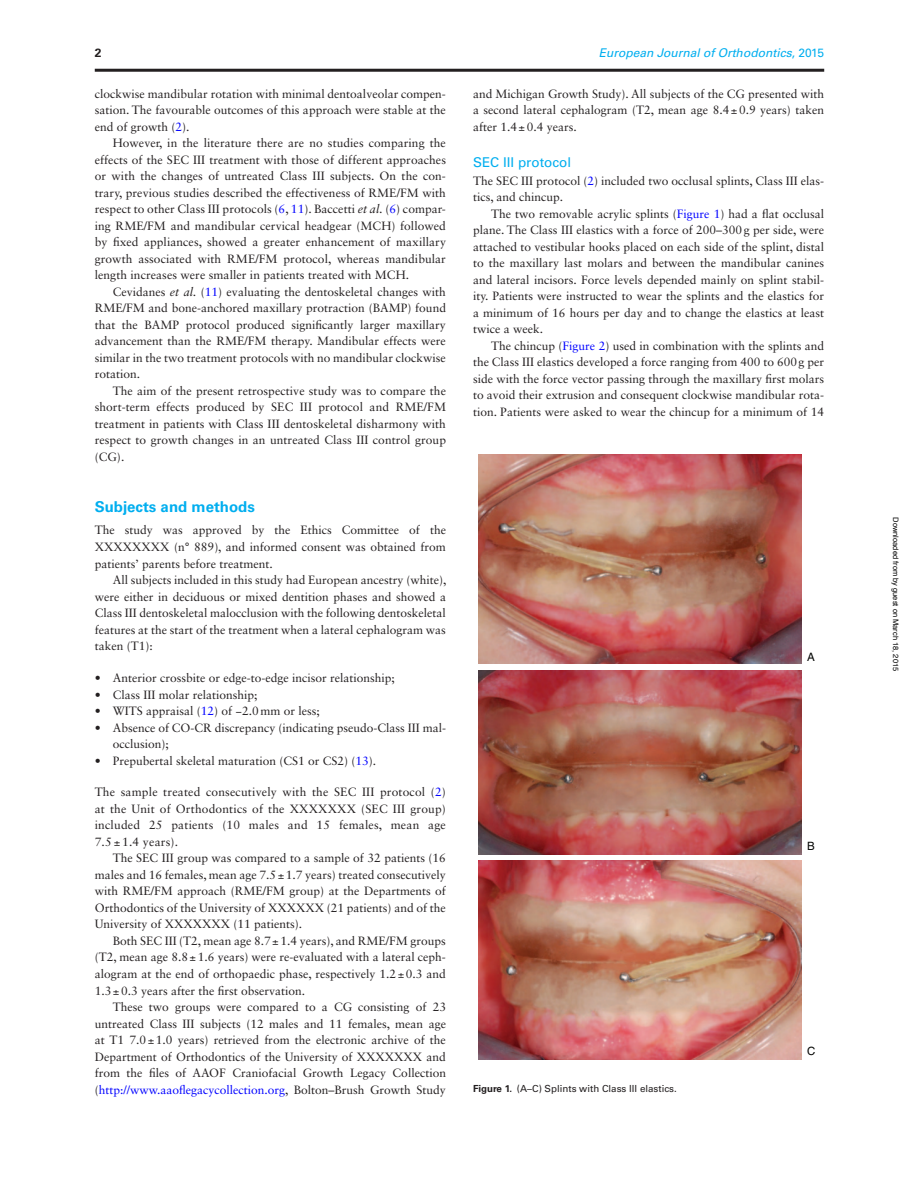
<style>
.page{position:relative;width:919px;height:1187px;background:#fff}
.page>*{position:absolute;margin:0;border:0;box-sizing:border-box;transform-origin:0 0}
.t1{font:700 15px "Univers LT Std";color:#00aeef}
.t2{font:13.5px "Univers LT Std";color:#00aeef}
.t3{font:12px/16.5px "Sabon LT Std";color:#231f20;text-align:justify}
.t4{font:italic 12px "Univers LT Std";color:#00aeef}
.t5{font:700 12px "Univers LT Std";color:#231f20}
.t6{font:11.55px "Helvetica";color:#040503}
.t7{font:11.4px "Helvetica";color:#040503}
.t8{font:9.75px "Univers LT Std";color:#231f20}
.t9{font:7.5px "Helvetica";color:#000}
.s1{font-style:normal}
.s2{color:#00f}
.s3{font-style:italic}
.s4{font-weight:700}
</style>
<div class="page">
<img style="left:479px;top:670px;width:322px;height:184px">
<img style="left:479px;top:454px;width:322px;height:209px">
<img style="left:478px;top:860px;width:323px;height:198px">
<hr style="left:95px;top:69px;width:729px;height:3px;background:#231f20">
<p class="t5" style="left:95px;top:45px;width:8px">2</p>
<p class="t4" style="left:598px;top:45px;width:227px">European Journal of Orthodontics<span class="s1">, 2015</span></p>
<p class="t3" style="left:95px;top:85px;width:352px">clockwise mandibular rotation with minimal dentoalveolar compen&shy;sation. The favourable outcomes of this approach were stable at the end of growth (<span class="s2">2</span>).</p>
<p class="t3" style="left:95px;top:135px;width:353px;text-indent:18px">However, in the literature there are no studies comparing the effects of the SEC III treatment with those of different approaches or with the changes of untreated Class III subjects. On the con&shy;trary, previous studies described the effectiveness of RME/FM with respect to other Class III protocols (<span class="s2">6</span>, <span class="s2">11</span>). Baccetti <span class="s3">et al.</span> (<span class="s2">6</span>) compar&shy;ing RME/FM and mandibular cervical headgear (MCH) followed by fixed appliances, showed a greater enhancement of maxillary growth associated with RME/FM protocol, whereas mandibular length increases were smaller in patients treated with MCH.</p>
<p class="t3" style="left:95px;top:283px;width:353px;text-indent:18px">Cevidanes <span class="s3">et al.</span> (<span class="s2">11</span>) evaluating the dentoskeletal changes with RME/FM and bone-anchored maxillary protraction (BAMP) found that the BAMP protocol produced significantly larger maxillary advancement than the RME/FM therapy. Mandibular effects were similar in the two treatment protocols with no mandibular clockwise rotation.</p>
<p class="t3" style="left:95px;top:382px;width:353px;text-indent:18px">The aim of the present retrospective study was to compare the short-term effects produced by SEC III protocol and RME/FM treatment in patients with Class III dentoskeletal disharmony with respect to growth changes in an untreated Class III control group (CG).</p>
<p class="t1" style="left:95px;top:498px;width:162px">Subjects and methods</p>
<p class="t3" style="left:95px;top:522px;width:353px">The study was approved by the Ethics Committee of the XXXXXXXX (n° 889), and informed consent was obtained from patients’ parents before treatment.</p>
<p class="t3" style="left:95px;top:571px;width:353px;text-indent:18px">All subjects included in this study had European ancestry (white), were either in deciduous or mixed dentition phases and showed a Class III dentoskeletal malocclusion with the following dentoskeletal features at the start of the treatment when a lateral cephalogram was taken (T1):</p>
<p class="t3" style="left:113px;top:669px;width:335px;text-align:left">Anterior crossbite or edge-to-edge incisor relationship;<br>Class III molar relationship;<br>WITS appraisal (<span class="s2">12</span>) of −2.0mm or less;<br>Absence of CO-CR discrepancy (indicating pseudo-Class III mal&shy;occlusion);<br>Prepubertal skeletal maturation (CS1 or CS2) (<span class="s2">13</span>).</p>
<p class="t3" style="left:95px;top:783px;width:353px">The sample treated consecutively with the SEC III protocol (<span class="s2">2</span>) at the Unit of Orthodontics of the XXXXXXX (SEC III group) included 25 patients (10 males and 15 females, mean age 7.5 ± 1.4 years).</p>
<p class="t3" style="left:95px;top:849px;width:353px;text-indent:18px">The SEC III group was compared to a sample of 32 patients (16 males and 16 females, mean age 7.5±1.7 years) treated consecutively with RME/FM approach (RME/FM group) at the Departments of Orthodontics of the University of XXXXXX (21 patients) and of the University of XXXXXXX (11 patients).</p>
<p class="t3" style="left:95px;top:932px;width:353px;text-indent:18px">Both SEC III (T2, mean age 8.7±1.4 years), and RME/FM groups (T2, mean age 8.8±1.6 years) were re-evaluated with a lateral ceph&shy;alogram at the end of orthopaedic phase, respectively 1.2±0.3 and 1.3±0.3 years after the first observation.</p>
<p class="t3" style="left:95px;top:998px;width:353px;text-indent:18px">These two groups were compared to a CG consisting of 23 untreated Class III subjects (12 males and 11 females, mean age at T1 7.0±1.0 years) retrieved from the electronic archive of the Department of Orthodontics of the University of XXXXXXX and from the files of AAOF Craniofacial Growth Legacy Collection (<span class="s2">http://www.aaoflegacycollection.org</span>, Bolton–Brush Growth Study</p>
<p class="t3" style="left:473px;top:85px;width:353px">and Michigan Growth Study). All subjects of the CG presented with a second lateral cephalogram (T2, mean age 8.4±0.9 years) taken after 1.4±0.4 years.</p>
<p class="t2" style="left:473px;top:154px;width:100px">SEC III protocol</p>
<p class="t3" style="left:473px;top:172px;width:353px">The SEC III protocol (<span class="s2">2</span>) included two occlusal splints, Class III elas&shy;tics, and chincup.</p>
<p class="t3" style="left:473px;top:205px;width:353px;text-indent:18px">The two removable acrylic splints (<span class="s2">Figure 1</span>) had a flat occlusal plane. The Class III elastics with a force of 200–300g per side, were attached to vestibular hooks placed on each side of the splint, distal to the maxillary last molars and between the mandibular canines and lateral incisors. Force levels depended mainly on splint stabil&shy;ity. Patients were instructed to wear the splints and the elastics for a minimum of 16 hours per day and to change the elastics at least twice a week.</p>
<p class="t3" style="left:473px;top:337px;width:353px;text-indent:18px">The chincup (<span class="s2">Figure 2</span>) used in combination with the splints and the Class III elastics developed a force ranging from 400 to 600g per side with the force vector passing through the maxillary first molars to avoid their extrusion and consequent clockwise mandibular rota&shy;tion. Patients were asked to wear the chincup for a minimum of 14</p>
<p class="t6" style="left:807px;top:650px;width:9px">A</p>
<p class="t7" style="left:807px;top:839px;width:9px">B</p>
<p class="t8" style="left:473px;top:1082px;width:205px"><span class="s4">Figure 1.</span> (A–C) Splints with Class III elastics.</p>
<p class="t7" style="left:807px;top:1043px;width:10px">C</p>
<p class="t9" style="left:898px;top:517px;width:155px;rotate:90deg">Downloaded from by guest on March 18, 2015</p>
</div>
